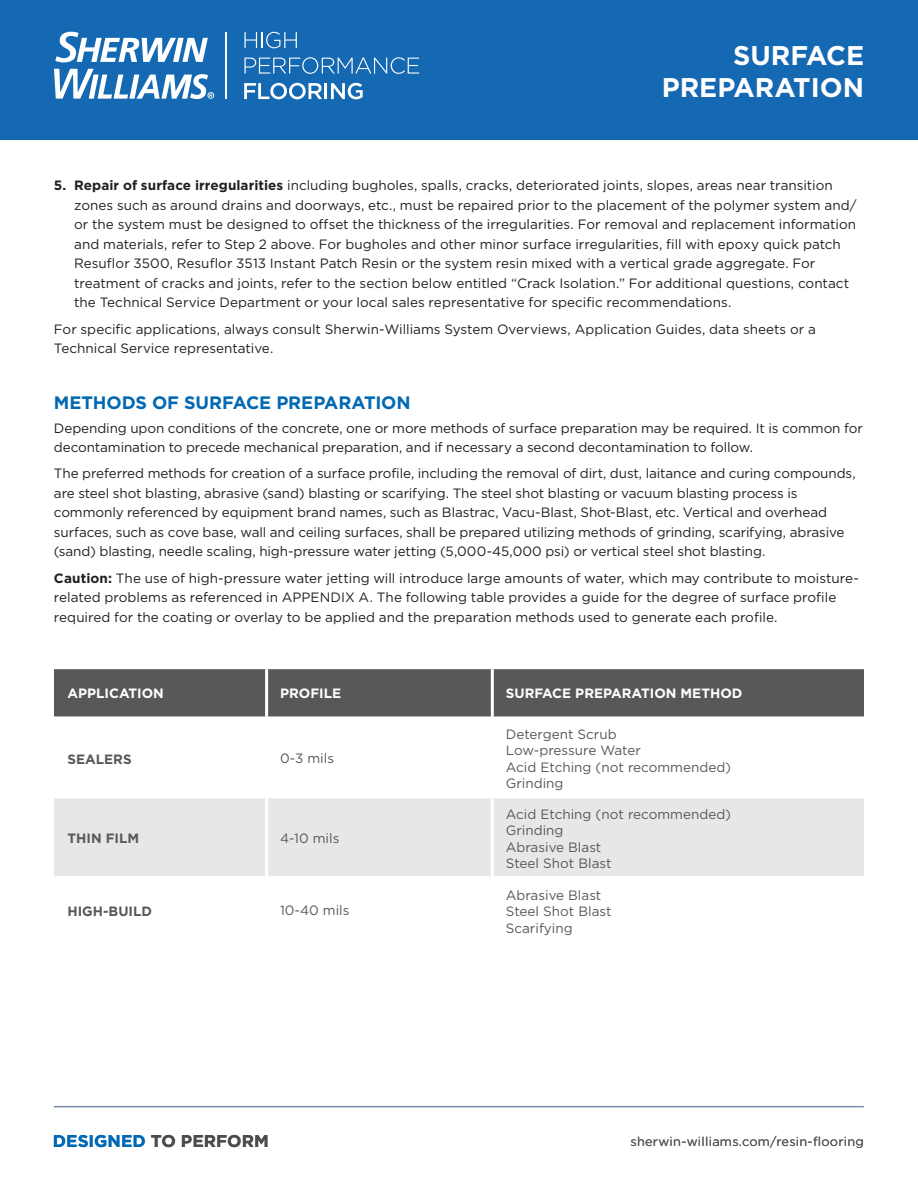
<style>
.page{position:relative;width:918px;height:1188px;background:#fff}
.page>*{position:absolute;margin:0;border:0;box-sizing:border-box;transform-origin:0 0}
.t1{font:700 27px/31.5px "Gotham";color:#fff;text-align:right}
.t2{font:700 18px "Gotham";letter-spacing:-.005em;color:#0168b3}
.t3{font:700 16.95px "Gotham";color:#4b4c4d}
.t4{font:13.5px/19.5px "Gotham";letter-spacing:-.005em;color:#231f20}
.t5{font:13.5px/16.5px "Gotham";color:#57585a}
.t6{font:700 13.5px "Gotham";color:#fff}
.t7{font:700 13.5px "Gotham";color:#57585a}
.t8{font:12.75px "Gotham";letter-spacing:.02em;color:#57585a}
.s1{font-weight:700}
.s2{color:#0168b3}
</style>
<div class="page">
<div style="left:0;top:0;width:918px;height:140px;background:#1568b2"></div>
<svg style="left:244px;top:32px;width:53px;height:16px"></svg>
<svg style="left:244px;top:57px;width:175px;height:17px"></svg>
<svg style="left:244px;top:83px;width:119px;height:16px"></svg>
<hr style="left:226px;top:32px;width:1px;height:67px;background:#fff">
<svg style="left:55px;top:32px;width:153px;height:30px"></svg>
<svg style="left:54px;top:69px;width:160px;height:30px"></svg>
<hr style="left:54px;top:1106px;width:810px;height:1px;background:#768ea8">
<div style="left:54px;top:669px;width:810px;height:48px;background:#57585a"></div>
<div style="left:54px;top:798px;width:810px;height:78px;background:#e6e7e9"></div>
<hr style="left:491px;top:669px;width:3px;height:48px;background:#fff">
<hr style="left:491px;top:798px;width:3px;height:78px;background:#fff">
<hr style="left:265px;top:669px;width:3px;height:48px;background:#fff">
<hr style="left:265px;top:798px;width:3px;height:78px;background:#fff">
<h1 class="t1" style="left:662px;top:40px;width:204px">SURFACE<br>PREPARATION</h1>
<p class="t4" style="left:74px;top:176px;width:784px;text-indent:-20px"><span class="s1">5. Repair of surface irregularities</span> including bugholes, spalls, cracks, deteriorated joints, slopes, areas near transition zones such as around drains and doorways, etc., must be repaired prior to the placement of the polymer system and/ or the system must be designed to offset the thickness of the irregularities. For removal and replacement information and materials, refer to Step 2 above. For bugholes and other minor surface irregularities, fill with epoxy quick patch Resuflor 3500, Resuflor 3513 Instant Patch Resin or the system resin mixed with a vertical grade aggregate. For treatment of cracks and joints, refer to the section below entitled “Crack Isolation.” For additional questions, contact the Technical Service Department or your local sales representative for specific recommendations.</p>
<p class="t4" style="left:54px;top:319px;width:764px">For specific applications, always consult Sherwin-Williams System Overviews, Application Guides, data sheets or a<br>Technical Service representative.</p>
<h2 class="t2" style="left:54px;top:390px;width:358px">METHODS OF SURFACE PREPARATION</h2>
<p class="t4" style="left:54px;top:418px;width:810px">Depending upon conditions of the concrete, one or more methods of surface preparation may be required. It is common for decontamination to precede mechanical preparation, and if necessary a second decontamination to follow.</p>
<p class="t4" style="left:54px;top:464px;width:803px">The preferred methods for creation of a surface profile, including the removal of dirt, dust, laitance and curing compounds, are steel shot blasting, abrasive (sand) blasting or scarifying. The steel shot blasting or vacuum blasting process is commonly referenced by equipment brand names, such as Blastrac, Vacu-Blast, Shot-Blast, etc. Vertical and overhead surfaces, such as cove base, wall and ceiling surfaces, shall be prepared utilizing methods of grinding, scarifying, abrasive (sand) blasting, needle scaling, high-pressure water jetting (5,000-45,000 psi) or vertical steel shot blasting.</p>
<p class="t4" style="left:54px;top:568px;width:806px"><span class="s1">Caution:</span> The use of high-pressure water jetting will introduce large amounts of water, which may contribute to moisture&shy;related problems as referenced in APPENDIX A. The following table provides a guide for the degree of surface profile required for the coating or overlay to be applied and the preparation methods used to generate each profile.</p>
<p class="t6" style="left:68px;top:685px;width:98px">APPLICATION</p>
<p class="t6" style="left:280px;top:685px;width:63px">PROFILE</p>
<p class="t6" style="left:506px;top:685px;width:238px">SURFACE PREPARATION METHOD</p>
<p class="t7" style="left:67px;top:750px;width:66px">SEALERS</p>
<p class="t5" style="left:280px;top:750px;width:56px">0-3 mils</p>
<p class="t7" style="left:67px;top:830px;width:73px">THIN FILM</p>
<p class="t5" style="left:280px;top:829px;width:61px">4-10 mils</p>
<p class="t7" style="left:67px;top:902px;width:86px">HIGH-BUILD</p>
<p class="t5" style="left:280px;top:902px;width:71px">10-40 mils</p>
<p class="t5" style="left:506px;top:726px;width:227px">Detergent Scrub<br>Low-pressure Water<br>Acid Etching (not recommended)<br>Grinding</p>
<p class="t5" style="left:506px;top:805px;width:227px">Acid Etching (not recommended)<br>Grinding<br>Abrasive Blast<br>Steel Shot Blast</p>
<p class="t5" style="left:506px;top:886px;width:107px">Abrasive Blast<br>Steel Shot Blast<br>Scarifying</p>
<p class="t3" style="left:53px;top:1130px;width:217px"><span class="s2">DESIGNED</span> TO PERFORM</p>
<p class="t8" style="left:630px;top:1133px;width:235px">sherwin-williams.com/resin-flooring</p>
</div>
